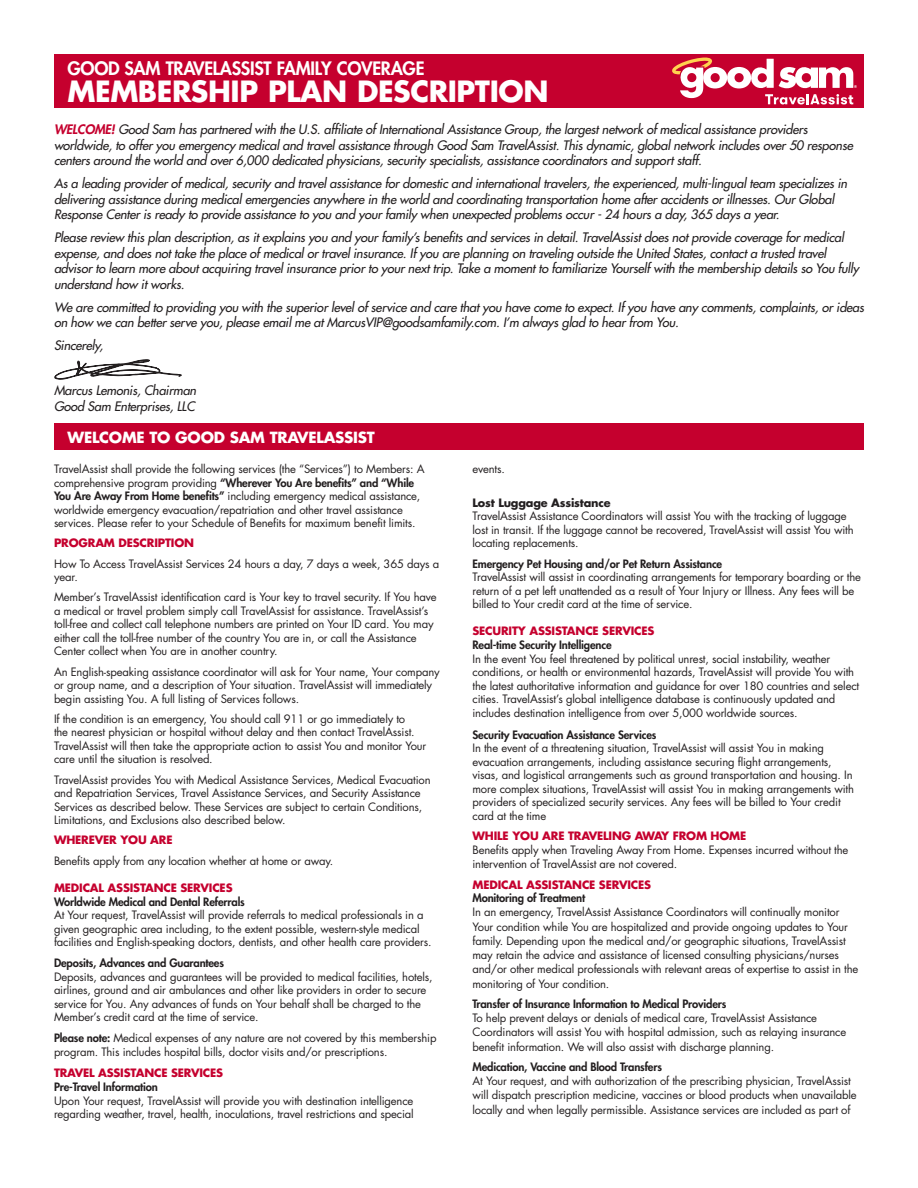
<style>
.page{position:relative;width:918px;height:1188px;background:#fff}
.page>*{position:absolute;margin:0;border:0;box-sizing:border-box;transform-origin:0 0}
.head{font:700 28.5px "Futura Std";letter-spacing:-.015em;color:#fff}
.head-2{font:800 18px "Futura Std";letter-spacing:-.015em;color:#fff}
.t1{font:700 15px "Futura Std";letter-spacing:-.015em;color:#fff}
.t2{font:italic 500 12.75px/15.8px "Futura Std";letter-spacing:-.015em;color:#231f20}
.body_subhead{font:11.25px/13.5px "Futura Std";letter-spacing:-.015em;color:#231f20}
.body_subhead-2{font:700 11.25px "Futura Std";letter-spacing:-.015em;color:#c5002e}
.s1{font-weight:800;color:#c5002e}
.s2{font-weight:800}
.s3{font-weight:700;color:#c5002e}
.s4{font-weight:700}
</style>
<div class="page">
<div style="left:54px;top:423px;width:810px;height:27px;background:#c5002e"></div>
<svg style="left:55px;top:360px;width:126px;height:19px"></svg>
<div style="left:54px;top:54px;width:810px;height:54px;background:#c5002e"></div>
<svg style="left:672px;top:58px;width:185px;height:46px"></svg>
<p class="head-2" style="left:68px;top:57px;width:358px">GOOD SAM TRAVELASSIST FAMILY COVERAGE</p>
<p class="head" style="left:68px;top:72px;width:482px">MEMBERSHIP PLAN DESCRIPTION</p>
<p class="t2" style="left:54px;top:122px;width:800px"><span class="s1">WELCOME!</span> Good Sam has partnered with the U.S. affiliate of International Assistance Group, the largest network of medical assistance providers worldwide, to offer you emergency medical and travel assistance through Good Sam TravelAssist. This dynamic, global network includes over 50 response centers around the world and over 6,000 dedicated physicians, security specialists, assistance coordinators and support staff.</p>
<p class="t2" style="left:54px;top:176px;width:795px">As a leading provider of medical, security and travel assistance for domestic and international travelers, the experienced, multi-lingual team specializes in delivering assistance during medical emergencies anywhere in the world and coordinating transportation home after accidents or illnesses. Our Global<br>Response Center is ready to provide assistance to you and your family when unexpected problems occur - 24 hours a day, 365 days a year.</p>
<p class="t2" style="left:54px;top:230px;width:807px">Please review this plan description, as it explains you and your family’s benefits and services in detail. TravelAssist does not provide coverage for medical expense, and does not take the place of medical or travel insurance. If you are planning on traveling outside the United States, contact a trusted travel advisor to learn more about acquiring travel insurance prior to your next trip. Take a moment to familiarize Yourself with the membership details so You fully understand how it works.</p>
<p class="t2" style="left:54px;top:299px;width:812px">We are committed to providing you with the superior level of service and care that you have come to expect. If you have any comments, complaints, or ideas on how we can better serve you, please email me at MarcusVIP@goodsamfamily.com. I’m always glad to hear from You.</p>
<p class="t2" style="left:54px;top:338px;width:51px">Sincerely,</p>
<p class="t2" style="left:54px;top:383px;width:144px">Marcus Lemonis, Chairman</p>
<p class="t2" style="left:54px;top:398px;width:142px">Good Sam Enterprises, LLC</p>
<p class="t1" style="left:68px;top:427px;width:309px">WELCOME TO GOOD SAM TRAVELASSIST</p>
<p class="body_subhead" style="left:54px;top:462px;width:372px">TravelAssist shall provide the following services (the “Services”) to Members: A comprehensive program providing <span class="s2">“Wherever You Are benefits” and “While You Are Away From Home benefits”</span> including emergency medical assistance, worldwide emergency evacuation/repatriation and other travel assistance services. Please refer to your Schedule of Benefits for maximum benefit limits.</p>
<p class="body_subhead-2" style="left:54px;top:536px;width:142px">PROGRAM DESCRIPTION</p>
<p class="body_subhead" style="left:54px;top:557px;width:387px">How To Access TravelAssist Services 24 hours a day, 7 days a week, 365 days a year.</p>
<p class="body_subhead" style="left:54px;top:591px;width:384px">Member’s TravelAssist identification card is Your key to travel security. If You have a medical or travel problem simply call TravelAssist for assistance. TravelAssist’s toll-free and collect call telephone numbers are printed on Your ID card. You may either call the toll-free number of the country You are in, or call the Assistance Center collect when You are in another country.</p>
<p class="body_subhead" style="left:54px;top:665px;width:387px">An English-speaking assistance coordinator will ask for Your name, Your company or group name, and a description of Your situation. TravelAssist will immediately begin assisting You. A full listing of Services follows.</p>
<p class="body_subhead" style="left:54px;top:712px;width:374px">If the condition is an emergency, You should call 911 or go immediately to<br>the nearest physician or hospital without delay and then contact TravelAssist.<br>TravelAssist will then take the appropriate action to assist You and monitor Your care until the situation is resolved.</p>
<p class="body_subhead" style="left:54px;top:773px;width:378px">TravelAssist provides You with Medical Assistance Services, Medical Evacuation and Repatriation Services, Travel Assistance Services, and Security Assistance Services as described below. These Services are subject to certain Conditions, Limitations, and Exclusions also described below.</p>
<p class="body_subhead-2" style="left:54px;top:833px;width:120px">WHEREVER YOU ARE</p>
<p class="body_subhead" style="left:54px;top:854px;width:281px">Benefits apply from any location whether at home or away.</p>
<p class="body_subhead" style="left:54px;top:881px;width:379px"><span class="s3">MEDICAL ASSISTANCE SERVICES<br></span><span class="s2">Worldwide Medical and Dental Referrals<br></span>At Your request, TravelAssist will provide referrals to medical professionals in a given geographic area including, to the extent possible, western-style medical facilities and English-speaking doctors, dentists, and other health care providers.</p>
<p class="body_subhead" style="left:54px;top:957px;width:380px"><span class="s2">Deposits, Advances and Guarantees<br></span>Deposits, advances and guarantees will be provided to medical facilities, hotels, airlines, ground and air ambulances and other like providers in order to secure service for You. Any advances of funds on Your behalf shall be charged to the Member’s credit card at the time of service.</p>
<p class="body_subhead" style="left:54px;top:1032px;width:384px"><span class="s2">Please note:</span> Medical expenses of any nature are not covered by this membership program. This includes hospital bills, doctor visits and/or prescriptions.</p>
<p class="body_subhead" style="left:54px;top:1066px;width:361px"><span class="s3">TRAVEL ASSISTANCE SERVICES<br></span><span class="s2">Pre-Travel Information<br></span>Upon Your request, TravelAssist will provide you with destination intelligence regarding weather, travel, health, inoculations, travel restrictions and special</p>
<p class="body_subhead" style="left:472px;top:462px;width:34px">events.</p>
<p class="body_subhead" style="left:472px;top:496px;width:383px"><span class="s4">Lost Luggage Assistance<br></span>TravelAssist Assistance Coordinators will assist You with the tracking of luggage lost in transit. If the luggage cannot be recovered, TravelAssist will assist You with locating replacements.</p>
<p class="body_subhead" style="left:472px;top:557px;width:390px"><span class="s2">Emergency Pet Housing and/or Pet Return Assistance<br></span>TravelAssist will assist in coordinating arrangements for temporary boarding or the return of a pet left unattended as a result of Your Injury or Illness. Any fees will be billed to Your credit card at the time of service.</p>
<p class="body_subhead" style="left:472px;top:624px;width:388px"><span class="s3">SECURITY ASSISTANCE SERVICES<br></span><span class="s2">Real-time Security Intelligence<br></span>In the event You feel threatened by political unrest, social instability, weather conditions, or health or environmental hazards, TravelAssist will provide You with the latest authoritative information and guidance for over 180 countries and select cities. TravelAssist’s global intelligence database is continuously updated and includes destination intelligence from over 5,000 worldwide sources.</p>
<p class="body_subhead" style="left:472px;top:728px;width:383px"><span class="s2">Security Evacuation Assistance Services<br></span>In the event of a threatening situation, TravelAssist will assist You in making evacuation arrangements, including assistance securing flight arrangements, visas, and logistical arrangements such as ground transportation and housing. In more complex situations, TravelAssist will assist You in making arrangements with providers of specialized security services. Any fees will be billed to Your credit card at the time</p>
<p class="body_subhead" style="left:472px;top:829px;width:377px;line-height:14.2px"><span class="s3">WHILE YOU ARE TRAVELING AWAY FROM HOME<br></span>Benefits apply when Traveling Away From Home. Expenses incurred without the intervention of TravelAssist are not covered.</p>
<p class="body_subhead" style="left:472px;top:878px;width:387px;line-height:14.1px"><span class="s3">MEDICAL ASSISTANCE SERVICES<br></span><span class="s2">Monitoring of Treatment<br></span>In an emergency, TravelAssist Assistance Coordinators will continually monitor Your condition while You are hospitalized and provide ongoing updates to Your family. Depending upon the medical and/or geographic situations, TravelAssist may retain the advice and assistance of licensed consulting physicians/nurses and/or other medical professionals with relevant areas of expertise to assist in the monitoring of Your condition.</p>
<p class="body_subhead" style="left:472px;top:997px;width:375px;line-height:14.2px"><span class="s2">Transfer of Insurance Information to Medical Providers<br></span>To help prevent delays or denials of medical care, TravelAssist Assistance Coordinators will assist You with hospital admission, such as relaying insurance benefit information. We will also assist with discharge planning.</p>
<p class="body_subhead" style="left:472px;top:1060px;width:386px;line-height:14.2px"><span class="s2">Medication, Vaccine and Blood Transfers<br></span>At Your request, and with authorization of the prescribing physician, TravelAssist will dispatch prescription medicine, vaccines or blood products when unavailable locally and when legally permissible. Assistance services are included as part of</p>
</div>
